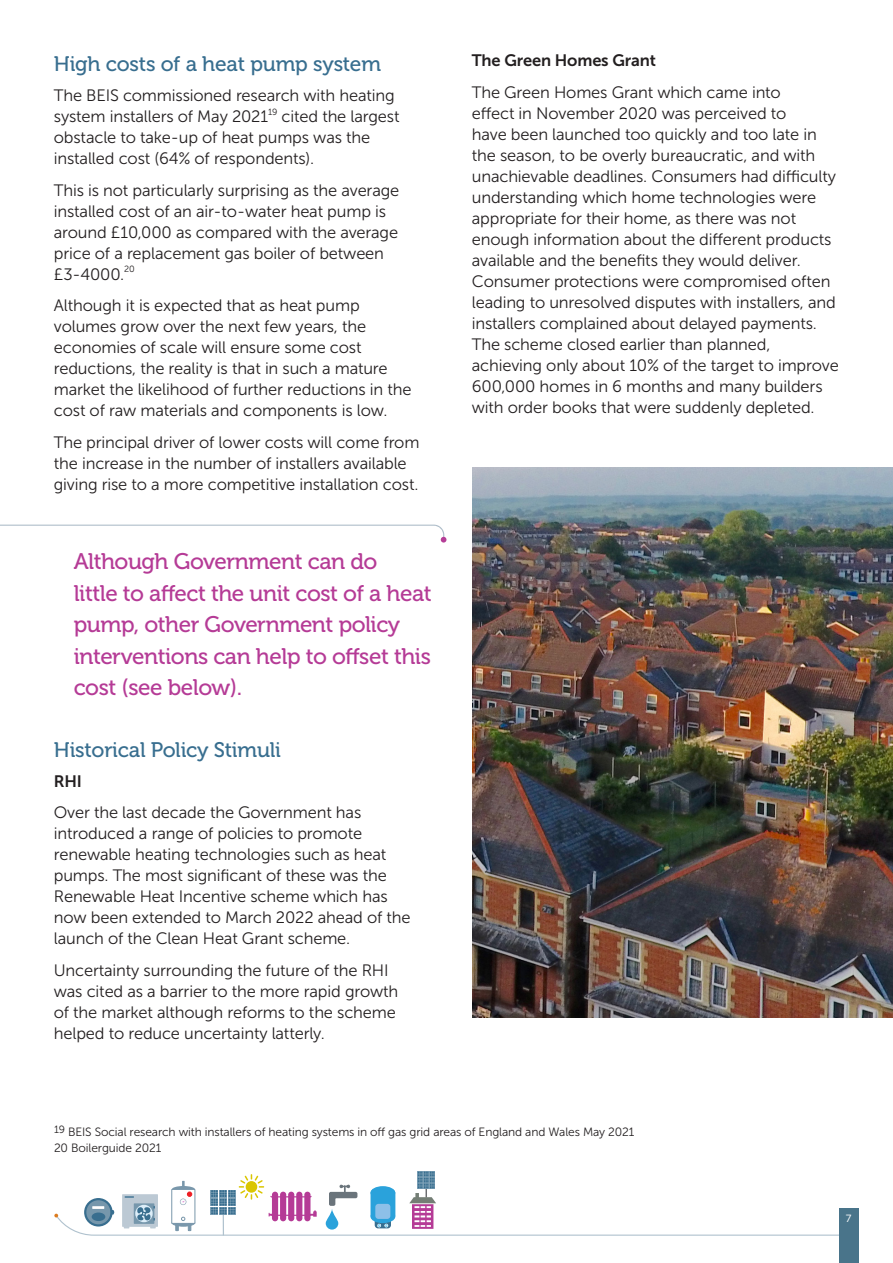
<style>
.page{position:relative;width:893px;height:1263px;background:#fff}
.page>*{position:absolute;margin:0;border:0;box-sizing:border-box;transform-origin:0 0}
.t1{font:22.5px/31.5px "Museo 500";letter-spacing:-.02em;color:#b53b96}
.t2{font:21px "Museo 500";letter-spacing:-.01em;color:#386e8f}
.t3{font:16.5px/21px "Museo Sans 300";letter-spacing:-.01em;color:#231f20}
.t4{font:16.5px "Museo Sans 700";letter-spacing:-.01em;color:#231f20}
.t5{font:12px "Museo Sans 300";letter-spacing:-.01em;color:#231f20}
.t6{font:10.5px "Gotham";color:#fff}
.t7{font:9px "Museo Sans 300";color:#231f20}
</style>
<div class="page">
<svg style="left:54px;top:1171px;width:796px;height:65px"></svg>
<div style="left:92px;top:1212px;width:13px;height:9px;background:#386e8f;border-radius:50%"></div>
<div style="left:839px;top:1209px;width:19px;height:54px;background:#49748a"></div>
<svg style="left:0;top:525px;width:446px;height:17px"></svg>
<img style="left:472px;top:468px;width:421px;height:549px">
<p class="t2" style="left:54px;top:53px;width:329px">High costs of a heat pump system</p>
<p class="t3" style="left:54px;top:85px;width:342px">The BEIS commissioned research with heating system installers of May 2021</p>
<p class="t7" style="left:268px;top:107px;width:11px">19</p>
<p class="t3" style="left:54px;top:106px;width:347px;text-indent:228px">cited the largest obstacle to take-up of heat pumps was the installed cost (64% of respondents).</p>
<p class="t3" style="left:54px;top:180px;width:347px">This is not particularly surprising as the average installed cost of an air-to-water heat pump is around £10,000 as compared with the average price of a replacement gas boiler of between £3-4000.</p>
<p class="t7" style="left:124px;top:264px;width:12px">20</p>
<p class="t3" style="left:54px;top:295px;width:359px">Although it is expected that as heat pump volumes grow over the next few years, the economies of scale will ensure some cost reductions, the reality is that in such a mature market the likelihood of further reductions in the cost of raw materials and components is low.</p>
<p class="t3" style="left:54px;top:432px;width:367px">The principal driver of lower costs will come from the increase in the number of installers available giving rise to a more competitive installation cost.</p>
<p class="t1" style="left:74px;top:546px;width:360px">Although Government can do<br>little to affect the unit cost of a heat pump, other Government policy interventions can help to offset this cost (see below).</p>
<p class="t2" style="left:54px;top:738px;width:229px">Historical Policy Stimuli</p>
<p class="t4" style="left:54px;top:772px;width:30px">RHI</p>
<p class="t3" style="left:54px;top:802px;width:358px">Over the last decade the Government has introduced a range of policies to promote renewable heating technologies such as heat pumps. The most significant of these was the Renewable Heat Incentive scheme which has now been extended to March 2022 ahead of the launch of the Clean Heat Grant scheme.</p>
<p class="t3" style="left:54px;top:960px;width:346px">Uncertainty surrounding the future of the RHI was cited as a barrier to the more rapid growth of the market although reforms to the scheme helped to reduce uncertainty latterly.</p>
<p class="t4" style="left:472px;top:51px;width:186px">The Green Homes Grant</p>
<p class="t3" style="left:472px;top:82px;width:368px">The Green Homes Grant which came into<br>effect in November 2020 was perceived to<br>have been launched too quickly and too late in the season, to be overly bureaucratic, and with unachievable deadlines. Consumers had difficulty understanding which home technologies were appropriate for their home, as there was not enough information about the different products available and the benefits they would deliver.<br>Consumer protections were compromised often leading to unresolved disputes with installers, and installers complained about delayed payments.<br>The scheme closed earlier than planned, achieving only about 10% of the target to improve 600,000 homes in 6 months and many builders with order books that were suddenly depleted.</p>
<p class="t5" style="left:54px;top:1125px;width:582px"><sup>19</sup> BEIS Social research with installers of heating systems in off gas grid areas of England and Wales May 2021</p>
<p class="t5" style="left:54px;top:1142px;width:109px">20 Boilerguide 2021</p>
<p class="t6" style="left:845px;top:1212px;width:8px">7</p>
</div>
